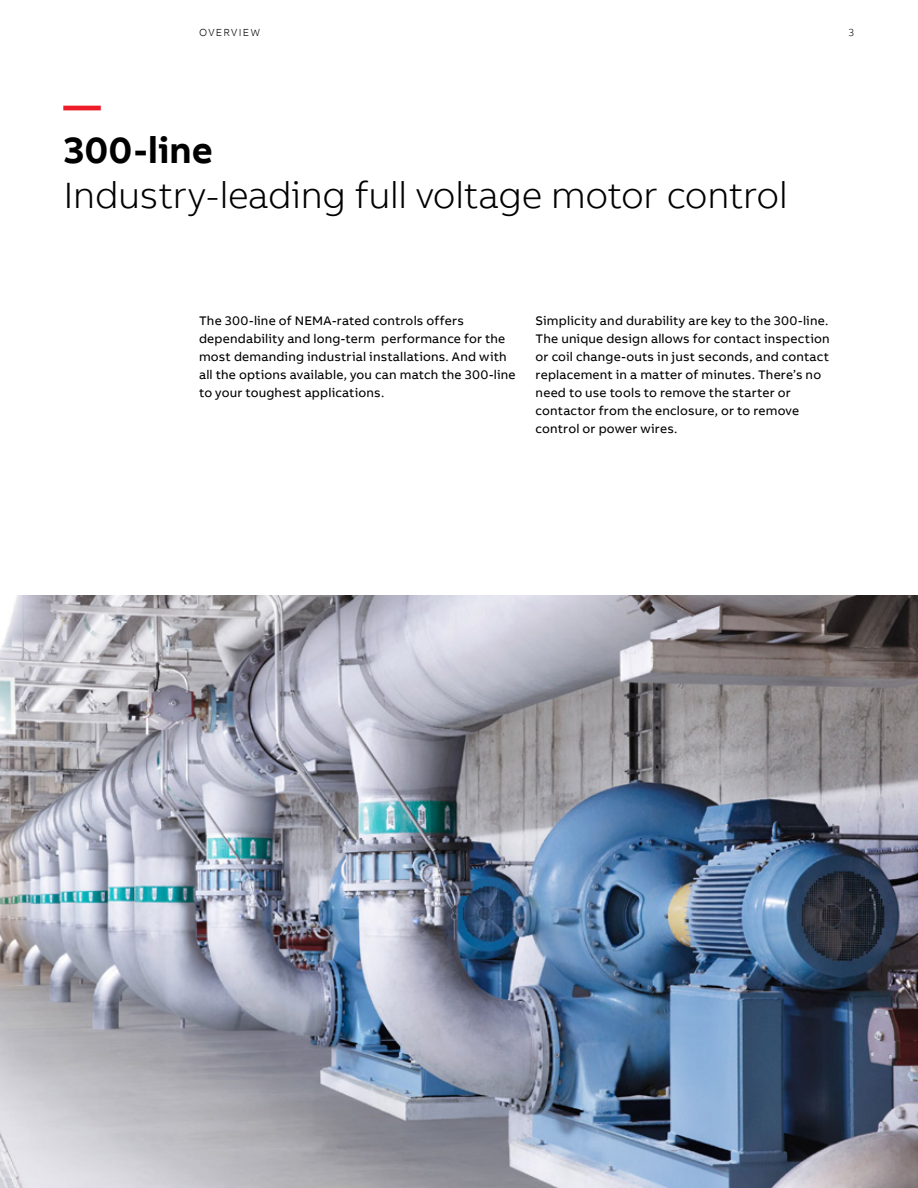
<style>
.page{position:relative;width:918px;height:1188px;background:#fff}
.page>*{position:absolute;margin:0;border:0;box-sizing:border-box;transform-origin:0 0}
.t1{font:300 37.5px "AB Bvoice";letter-spacing:-.01em;color:#000}
.t2{font:700 37.5px "AB Bvoice";letter-spacing:.005em;color:#000}
.t3{font:700 37.5px "AB Bvoice";color:#ed1c29}
.t4{font:12.75px/18px "AB Bvoice";letter-spacing:.015em;color:#000}
.t5{font:300 10.5px "AB Bvoice";letter-spacing:.13em;color:#000}
</style>
<div class="page">
<img style="left:0;top:596px;width:918px;height:592px">
<p class="t5" style="left:199px;top:26px;width:62px">OVERVIEW</p>
<p class="t5" style="left:849px;top:26px;width:7px">3</p>
<h1 class="t3" style="left:64px;top:81px;width:39px">—</h1>
<h1 class="t2" style="left:64px;top:126px;width:151px">300-line</h1>
<h1 class="t1" style="left:64px;top:173px;width:726px">Industry-leading full voltage motor control</h1>
<p class="t4" style="left:199px;top:312px;width:318px">The 300-line of NEMA-rated controls offers dependability and long-term performance for the most demanding industrial installations. And with all the options available, you can match the 300-line to your toughest applications.</p>
<p class="t4" style="left:536px;top:312px;width:295px">Simplicity and durability are key to the 300-line.<br>The unique design allows for contact inspection or coil change-outs in just seconds, and contact replacement in a matter of minutes. There’s no need to use tools to remove the starter or contactor from the enclosure, or to remove control or power wires.</p>
</div>
